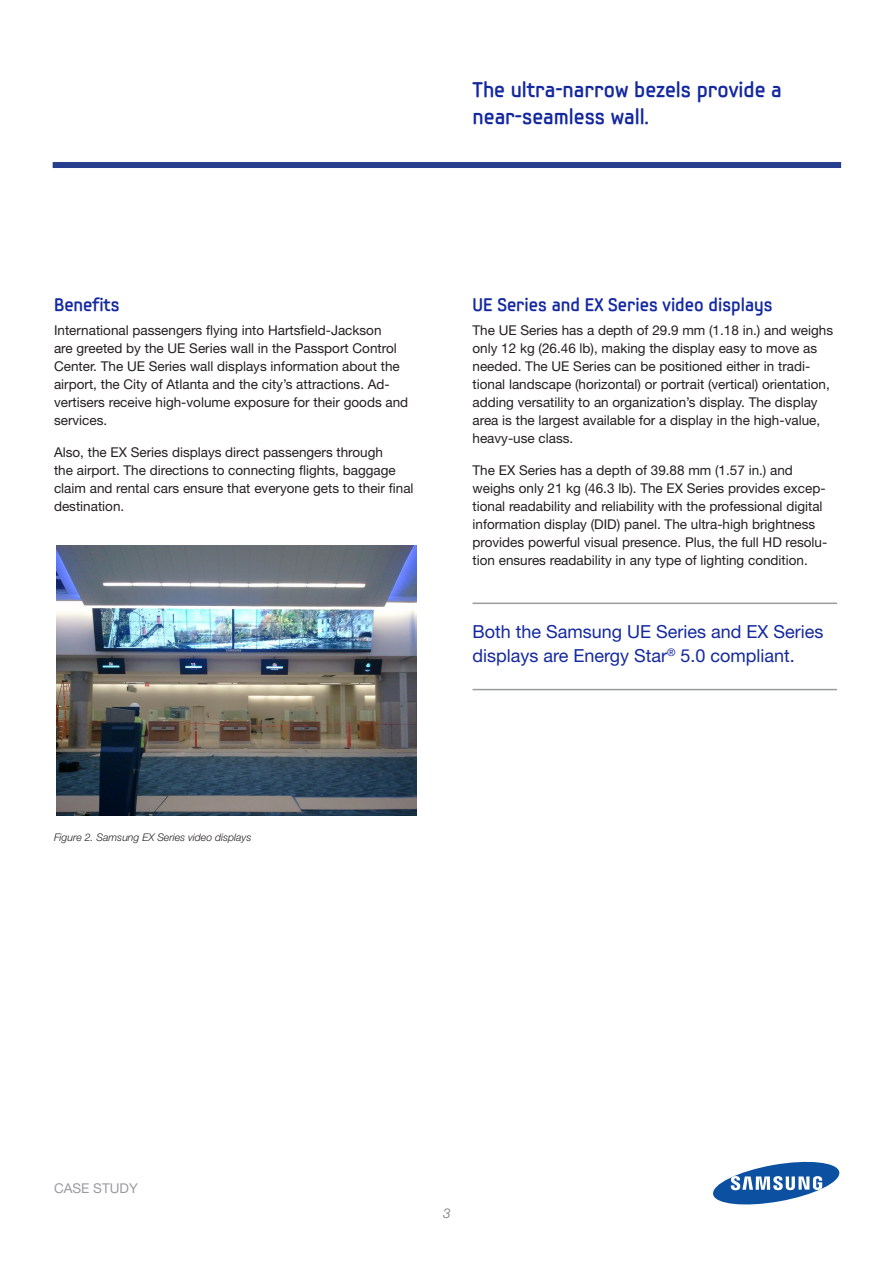
<style>
.page{position:relative;width:893px;height:1263px;background:#fff}
.page>*{position:absolute;margin:0;border:0;box-sizing:border-box;transform-origin:0 0}
.Header_Pull_Quote{font:700 21px/27px "Samsung Imagination Modern";color:#1428a0}
.Pull_Quote{font:18px/24px "Helvetica Neue LT Pro";color:#1428a0}
.Heading_1{font:700 18px "Samsung Imagination Modern";color:#1428a0}
.Body_Copy{font:13.5px/18px "Helvetica Neue LT Pro";color:#231f20}
.Collateral_Type{font:13.5px "Helvetica Neue LT Pro";color:#999b9e}
.Page_Number{font:italic 300 13.5px "Helvetica Neue LT Pro";color:#6c6d70}
.Figure_Caption{font:italic 300 10.5px "Helvetica Neue LT Pro";color:#231f20}
</style>
<div class="page">
<div style="left:53px;top:162px;width:788px;height:6px;background:#253f8e"></div>
<svg style="left:713px;top:1161px;width:127px;height:44px"></svg>
<hr style="left:472px;top:602px;width:365px;height:2px;background:#999b9e">
<hr style="left:472px;top:689px;width:365px;height:1px;background:#999b9e">
<img style="left:56px;top:545px;width:360px;height:270px">
<p class="Header_Pull_Quote" style="left:472px;top:76px;width:311px">The ultra-narrow bezels provide a near-seamless wall.</p>
<p class="Heading_1" style="left:54px;top:293px;width:67px">Benefits</p>
<p class="Body_Copy" style="left:54px;top:321px;width:356px">International passengers flying into Hartsfield-Jackson<br>are greeted by the UE Series wall in the Passport Control Center. The UE Series wall displays information about the airport, the City of Atlanta and the city’s attractions. Ad&shy;vertisers receive high-volume exposure for their goods and services.</p>
<p class="Body_Copy" style="left:54px;top:443px;width:361px">Also, the EX Series displays direct passengers through<br>the airport. The directions to connecting flights, baggage claim and rental cars ensure that everyone gets to their final destination.</p>
<p class="Heading_1" style="left:472px;top:293px;width:302px">UE Series and EX Series video displays</p>
<p class="Body_Copy" style="left:472px;top:321px;width:362px">The UE Series has a depth of 29.9 mm (1.18 in.) and weighs only 12 kg (26.46 lb), making the display easy to move as needed. The UE Series can be positioned either in tradi&shy;tional landscape (horizontal) or portrait (vertical) orientation, adding versatility to an organization’s display. The display area is the largest available for a display in the high-value, heavy-use class.</p>
<p class="Body_Copy" style="left:472px;top:461px;width:356px">The EX Series has a depth of 39.88 mm (1.57 in.) and weighs only 21 kg (46.3 lb). The EX Series provides excep&shy;tional readability and reliability with the professional digital information display (DID) panel. The ultra-high brightness provides powerful visual presence. Plus, the full HD resolu&shy;tion ensures readability in any type of lighting condition.</p>
<p class="Pull_Quote" style="left:472px;top:619px;width:353px">Both the Samsung UE Series and EX Series displays are Energy Star<sup>®</sup> 5.0 compliant.</p>
<p class="Figure_Caption" style="left:54px;top:831px;width:199px">Figure 2. Samsung EX Series video displays</p>
<p class="Collateral_Type" style="left:54px;top:1180px;width:85px">CASE STUDY</p>
<p class="Page_Number" style="left:443px;top:1205px;width:9px">3</p>
</div>
